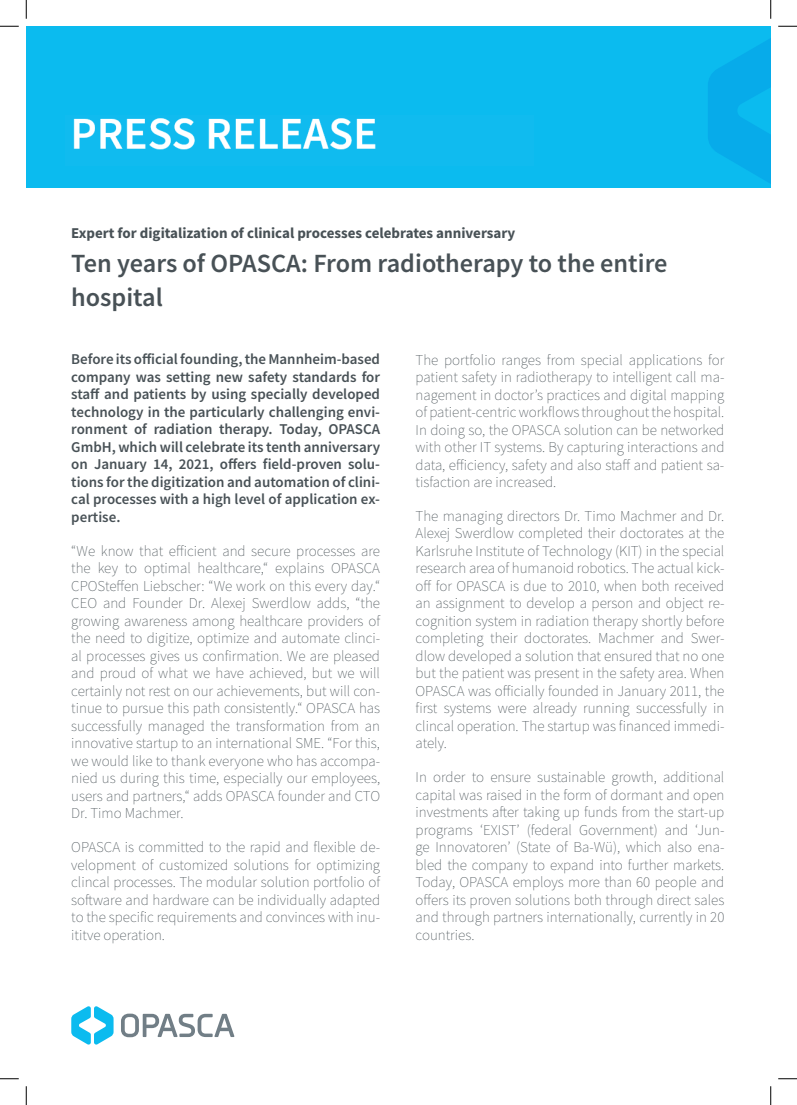
<style>
.page{position:relative;width:797px;height:1105px;background:#fff}
.page>*{position:absolute;margin:0;border:0;box-sizing:border-box;transform-origin:0 0}
.t1{font:600 26.25px/34px "Source Sans Pro";color:#485156}
.t2{font:200 15px/17.5px "Source Sans Pro";color:#485156;text-align:justify}
.t3{font:600 15px/17.5px "Source Sans Pro";color:#485156;text-align:justify}
.t4{font:700 15px "Source Sans Pro";color:#485156}
</style>
<div class="page">
<svg style="left:71px;top:1006px;width:43px;height:38px"></svg>
<svg style="left:121px;top:1014px;width:113px;height:23px"></svg>
<div style="left:26px;top:26px;width:744px;height:162px;background:#0bbbef"></div>
<svg style="left:708px;top:39px;width:62px;height:144px"></svg>
<img style="left:73px;top:118px;width:303px;height:32px">
<svg style="left:0;top:25px;width:19px;height:2px"></svg>
<svg style="left:778px;top:25px;width:19px;height:2px"></svg>
<svg style="left:0;top:1078px;width:19px;height:1px"></svg>
<svg style="left:778px;top:1078px;width:19px;height:1px"></svg>
<svg style="left:25px;top:0;width:2px;height:19px"></svg>
<svg style="left:25px;top:1086px;width:2px;height:19px"></svg>
<svg style="left:770px;top:0;width:1px;height:19px"></svg>
<svg style="left:770px;top:1086px;width:1px;height:19px"></svg>
<p class="t4" style="left:71px;top:223px;width:445px">Expert for digitalization of clinical processes celebrates anniversary</p>
<h1 class="t1" style="left:71px;top:246px;width:597px">Ten years of OPASCA: From radiotherapy to the entire hospital</h1>
<p class="t3" style="left:71px;top:350px;width:310px">Before its official founding, the Mannheim-based company was setting new safety standards for staff and patients by using specially developed technology in the particularly challenging envi&shy;ronment of radiation therapy. Today, OPASCA GmbH, which will celebrate its tenth anniversary on January 14, 2021, offers field-proven solu&shy;tions for the digitization and automation of clini&shy;cal processes with a high level of application ex&shy;pertise.</p>
<p class="t2" style="left:71px;top:542px;width:310px">“We know that efficient and secure processes are the key to optimal healthcare,“ explains OPASCA CPOSteffen Liebscher: “We work on this every day.“ CEO and Founder Dr. Alexej Swerdlow adds, “the growing awareness among healthcare providers of the need to digitize, optimize and automate clinci&shy;al processes gives us confirmation. We are pleased and proud of what we have achieved, but we will certainly not rest on our achievements, but will con&shy;tinue to pursue this path consistently.“ OPASCA has successfully managed the transformation from an innovative startup to an international SME. “For this, we would like to thank everyone who has accompa&shy;nied us during this time, especially our employees, users and partners,“ adds OPASCA founder and CTO Dr. Timo Machmer.</p>
<p class="t2" style="left:71px;top:838px;width:310px">OPASCA is committed to the rapid and flexible de&shy;velopment of customized solutions for optimizing clincal processes. The modular solution portfolio of software and hardware can be individually adapted to the specific requirements and convinces with inu&shy;ititve operation.</p>
<p class="t2" style="left:415px;top:351px;width:310px">The portfolio ranges from special applications for patient safety in radiotherapy to intelligent call ma&shy;nagement in doctor’s practices and digital mapping of patient-centric workflows throughout the hospital.<br>In doing so, the OPASCA solution can be networked with other IT systems. By capturing interactions and data, efficiency, safety and also staff and patient sa&shy;tisfaction are increased.</p>
<p class="t2" style="left:415px;top:507px;width:310px">The managing directors Dr. Timo Machmer and Dr.<br>Alexej Swerdlow completed their doctorates at the Karlsruhe Institute of Technology (KIT) in the special research area of humanoid robotics. The actual kick&shy;off for OPASCA is due to 2010, when both received an assignment to develop a person and object re&shy;cognition system in radiation therapy shortly before completing their doctorates. Machmer and Swer&shy;dlow developed a solution that ensured that no one but the patient was present in the safety area. When OPASCA was officially founded in January 2011, the first systems were already running successfully in clincal operation. The startup was financed immedi&shy;ately.</p>
<p class="t2" style="left:415px;top:769px;width:310px">In order to ensure sustainable growth, additional capital was raised in the form of dormant and open investments after taking up funds from the start-up programs ‘EXIST’ (federal Government) and ‘Jun&shy;ge Innovatoren’ (State of Ba-Wü), which also ena&shy;bled the company to expand into further markets.<br>Today, OPASCA employs more than 60 people and offers its proven solutions both through direct sales and through partners internationally, currently in 20 countries.</p>
</div>
